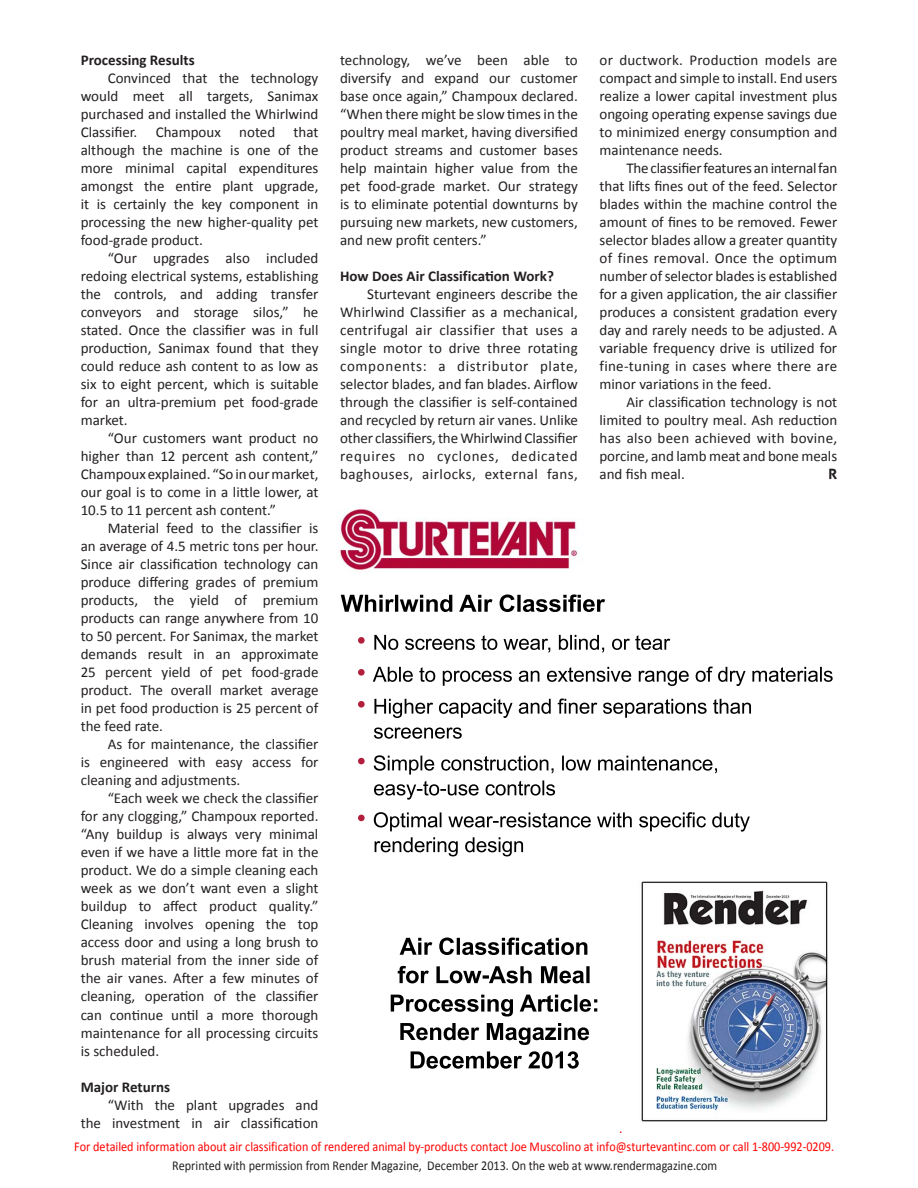
<style>
.page{position:relative;width:918px;height:1188px;background:#fff}
.page>*{position:absolute;margin:0;border:0;box-sizing:border-box;transform-origin:0 0}
.t1{font:15px/18px "Calibri";color:#231f20;text-align:justify}
.t2{font:700 15px "Calibri";color:#231f20}
.t3{font:600 15px "Itc Kabel";color:#231f20}
.t4{font:13.5px/17.1px "Calibri";color:#f00}
.t5{font:13.5px "Calibri";color:#231f20;scale:.9 1}
</style>
<div class="page">
<img style="left:339px;top:509px;width:494px;height:613px">
<img style="left:399px;top:937px;width:120px;height:17px">
<img style="left:397px;top:965px;width:187px;height:18px">
<img style="left:390px;top:994px;width:105px;height:17px">
<img style="left:400px;top:1022px;width:130px;height:21px">
<img style="left:410px;top:1051px;width:111px;height:17px">
<img style="left:340px;top:594px;width:194px;height:18px">
<img style="left:358px;top:634px;width:104px;height:16px">
<img style="left:358px;top:666px;width:120px;height:19px">
<img style="left:695px;top:666px;width:89px;height:20px">
<img style="left:358px;top:698px;width:101px;height:20px">
<img style="left:671px;top:698px;width:78px;height:15px">
<img style="left:374px;top:727px;width:78px;height:11px">
<img style="left:358px;top:755px;width:102px;height:19px">
<img style="left:669px;top:759px;width:47px;height:14px">
<img style="left:374px;top:780px;width:72px;height:19px">
<img style="left:358px;top:812px;width:115px;height:19px">
<img style="left:672px;top:812px;width:77px;height:19px">
<img style="left:374px;top:837px;width:98px;height:19px">
<p class="t2" style="left:81px;top:50px;width:115px">Processing Results</p>
<p class="t1" style="left:81px;top:69px;width:239px;text-indent:27px">Convinced that the technology would meet all targets, Sanimax purchased and installed the Whirlwind Classifier. Champoux noted that although the machine is one of the more minimal capital expenditures amongst the entire plant upgrade, it is certainly the key component in processing the new higher-quality pet food-grade product.</p>
<p class="t1" style="left:81px;top:249px;width:239px;text-indent:27px">“Our upgrades also included redoing electrical systems, establishing the controls, and adding transfer conveyors and storage silos,” he stated. Once the classifier was in full production, Sanimax found that they could reduce ash content to as low as six to eight percent, which is suitable for an ultra-premium pet food-grade market.</p>
<p class="t1" style="left:81px;top:429px;width:239px;text-indent:27px">“Our customers want product no higher than 12 percent ash content,” Champoux explained. “So in our market, our goal is to come in a little lower, at 10.5 to 11 percent ash content.”</p>
<p class="t1" style="left:81px;top:519px;width:239px;text-indent:27px">Material feed to the classifier is an average of 4.5 metric tons per hour.<br>Since air classification technology can produce differing grades of premium products, the yield of premium products can range anywhere from 10 to 50 percent. For Sanimax, the market demands result in an approximate 25 percent yield of pet food-grade product. The overall market average in pet food production is 25 percent of the feed rate.</p>
<p class="t1" style="left:81px;top:735px;width:239px;text-indent:27px">As for maintenance, the classifier is engineered with easy access for cleaning and adjustments.</p>
<p class="t1" style="left:81px;top:789px;width:239px;text-indent:27px">“Each week we check the classifier for any clogging,” Champoux reported. “Any buildup is always very minimal even if we have a little more fat in the product. We do a simple cleaning each week as we don’t want even a slight buildup to affect product quality.” Cleaning involves opening the top access door and using a long brush to brush material from the inner side of the air vanes. After a few minutes of cleaning, operation of the classifier can continue until a more thorough maintenance for all processing circuits is scheduled.</p>
<p class="t2" style="left:81px;top:1076px;width:91px">Major Returns</p>
<p class="t1" style="left:81px;top:1095px;width:239px;text-align:right">“With the plant upgrades and<br>the investment in air classification</p>
<p class="t1" style="left:340px;top:51px;width:239px">technology, we’ve been able to diversify and expand our customer base once again,” Champoux declared. “When there might be slow times in the poultry meal market, having diversified product streams and customer bases help maintain higher value from the pet food-grade market. Our strategy is to eliminate potential downturns by pursuing new markets, new customers, and new profit centers.”</p>
<p class="t2" style="left:340px;top:266px;width:215px">How Does Air Classification Work?</p>
<p class="t1" style="left:340px;top:285px;width:239px;text-indent:27px">Sturtevant engineers describe the Whirlwind Classifier as a mechanical, centrifugal air classifier that uses a single motor to drive three rotating components: a distributor plate, selector blades, and fan blades. Airflow through the classifier is self-contained and recycled by return air vanes. Unlike other classifiers, the Whirlwind Classifier requires no cyclones, dedicated baghouses, airlocks, external fans,</p>
<p class="t1" style="left:599px;top:51px;width:239px">or ductwork. Production models are compact and simple to install. End users realize a lower capital investment plus ongoing operating expense savings due to minimized energy consumption and maintenance needs.</p>
<p class="t1" style="left:599px;top:159px;width:239px;text-indent:27px">The classifier features an internal fan that lifts fines out of the feed. Selector blades within the machine control the amount of fines to be removed. Fewer selector blades allow a greater quantity of fines removal. Once the optimum number of selector blades is established for a given application, the air classifier produces a consistent gradation every day and rarely needs to be adjusted. A variable frequency drive is utilized for fine-tuning in cases where there are minor variations in the feed.</p>
<p class="t1" style="left:599px;top:393px;width:239px;text-indent:27px">Air classification technology is not limited to poultry meal. Ash reduction has also been achieved with bovine, porcine, and lamb meat and bone meals and fish meal.</p>
<p class="t3" style="left:828px;top:465px;width:10px">R</p>
<p class="t4" style="left:74px;top:1120px;width:761px;text-indent:545px">.<br>For detailed information about air classification of rendered animal by-products contact Joe Muscolino at info@sturtevantinc.com or call 1-800-992-0209.</p>
<p class="t5" style="left:172px;top:1156px;width:607px">Reprinted with permission from Render Magazine, December 2013. On the web at www.rendermagazine.com</p>
</div>
